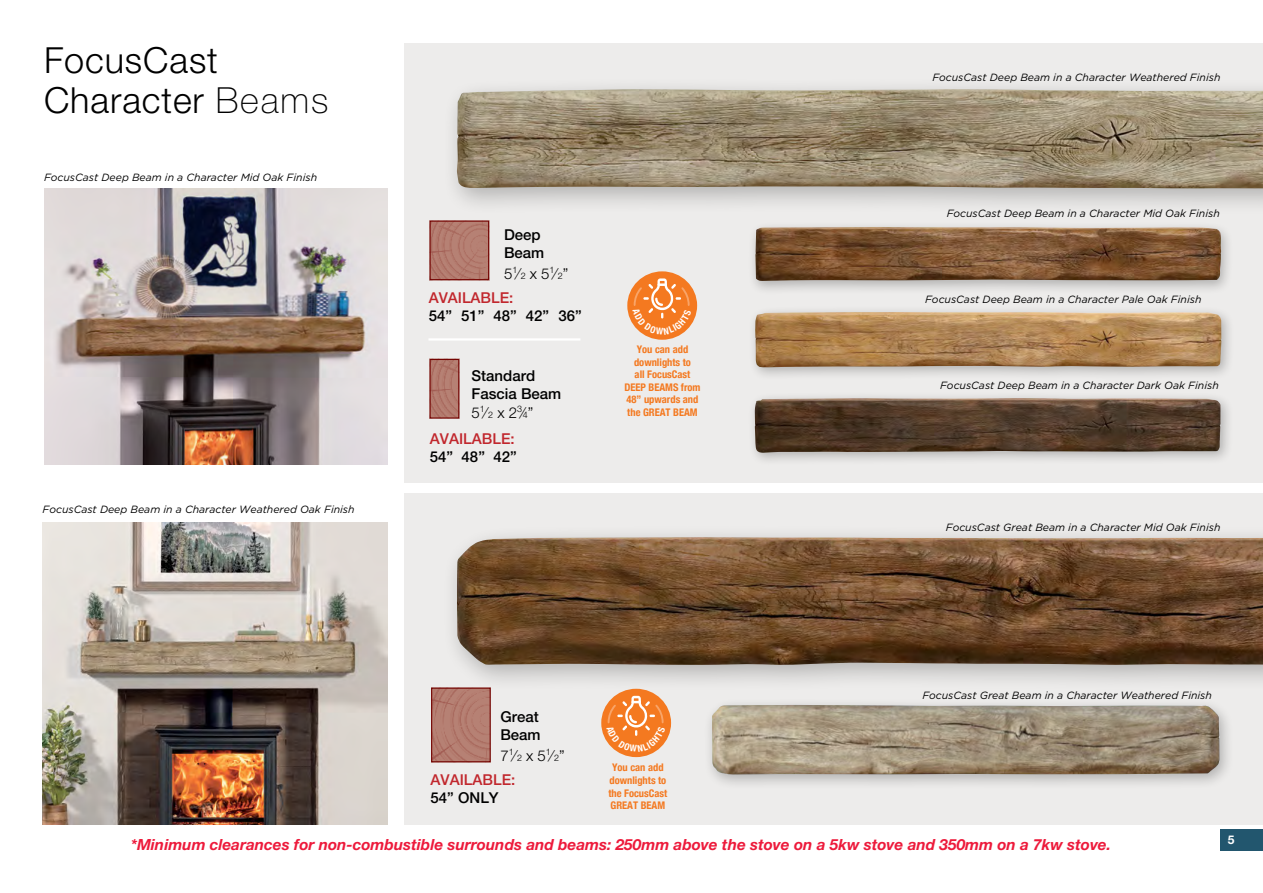
<style>
.page{position:relative;width:1263px;height:893px;background:#fff}
.page>*{position:absolute;margin:0;border:0;box-sizing:border-box;transform-origin:0 0}
.t1{font:300 36px/40.5px "Helvetica Neue";letter-spacing:.025em;color:#000}
.t2{font:italic 700 15.3px "Helvetica Neue";color:#ed1a3b}
.t3{font:500 15px/18px "Helvetica Neue";color:#000}
.t4{font:500 15px/24.3px "Helvetica Neue";color:#c1272d}
.t5{font:700 12px "Helvetica Neue";color:#fff}
.t6{font:italic 10.5px "Gotham";color:#000}
.t7{font:700 condensed 10.5px/12.6px "Helvetica Neue";color:#f47920;text-align:center}
.s1{font-weight:100}
.s2{font-weight:300;color:#000}
.s3{font-weight:300;font-size:9px;color:#000}
</style>
<div class="page">
<div style="left:405px;top:493px;width:858px;height:332px;background:#edeceb"></div>
<div style="left:1220px;top:829px;width:43px;height:21px;background:#22566e"></div>
<div style="left:405px;top:43px;width:858px;height:440px;background:#edeceb"></div>
<div style="left:703px;top:697px;width:531px;height:94px;background:#000;opacity:.25"></div>
<img style="left:712px;top:705px;width:507px;height:69px">
<div style="left:627px;top:271px;width:70px;height:69px;background:#f47920;border-radius:50%"></div>
<img style="left:433px;top:690px;width:56px;height:70px">
<div style="left:431px;top:688px;width:60px;height:74px;border:1px solid #740402"></div>
<hr style="left:428px;top:338px;width:152px;height:3px;background:#fff">
<img style="left:431px;top:223px;width:56px;height:55px">
<div style="left:429px;top:221px;width:60px;height:59px;border:1px solid #740402"></div>
<img style="left:431px;top:361px;width:26px;height:56px">
<div style="left:429px;top:359px;width:30px;height:60px;border:1px solid #740402"></div>
<img style="left:43px;top:522px;width:344px;height:303px">
<img style="left:44px;top:189px;width:343px;height:276px">
<div style="left:747px;top:220px;width:487px;height:75px;background:#000;opacity:.25"></div>
<img style="left:755px;top:227px;width:466px;height:54px">
<div style="left:747px;top:305px;width:488px;height:77px;background:#000;opacity:.25"></div>
<img style="left:755px;top:312px;width:466px;height:55px">
<div style="left:747px;top:391px;width:487px;height:76px;background:#000;opacity:.25"></div>
<img style="left:755px;top:398px;width:465px;height:55px">
<div style="left:442px;top:76px;width:821px;height:140px;background:#000;opacity:.25"></div>
<img style="left:457px;top:89px;width:806px;height:100px">
<div style="left:441px;top:524px;width:822px;height:168px;background:#000;opacity:.25"></div>
<img style="left:457px;top:537px;width:806px;height:128px">
<div style="left:601px;top:689px;width:70px;height:68px;background:#f47920;border-radius:50%"></div>
<svg style="left:632px;top:278px;width:59px;height:57px"></svg>
<svg style="left:606px;top:696px;width:59px;height:56px"></svg>
<h1 class="t1" style="left:44px;top:39px;width:286px">FocusCast<br>Character <span class="s1">Beams</span></h1>
<p class="t6" style="left:44px;top:171px;width:275px">FocusCast Deep Beam in a Character Mid Oak Finish</p>
<p class="t6" style="left:43px;top:503px;width:314px">FocusCast Deep Beam in a Character Weathered Oak Finish</p>
<h3 class="t3" style="left:504px;top:225px;width:42px">Deep<br>Beam</h3>
<h3 class="t4" style="left:429px;top:261px;width:141px;text-indent:75px"><span class="s2">5</span><sup>1</sup><span class="s2">⁄</span> <span class="s3">2</span> <span class="s2">x 5</span><sup>1</sup><span class="s2">⁄</span> <span class="s3">2</span><span class="s2">”<br></span>AVAILABLE:</h3>
<h3 class="t3" style="left:429px;top:307px;width:155px">54” 51” 48” 42” 36”</h3>
<h3 class="t3" style="left:472px;top:366px;width:91px">Standard<br>Fascia Beam</h3>
<h3 class="t4" style="left:430px;top:400px;width:105px;line-height:25.2px;text-indent:42px"><span class="s2">5</span><sup>1</sup><span class="s2">⁄</span> <span class="s3">2</span> <span class="s2">x 2</span><sup>3</sup><span class="s2">⁄</span><span class="s3">4</span><span class="s2">”<br></span>AVAILABLE:</h3>
<h3 class="t3" style="left:430px;top:447px;width:88px">54” 48” 42”</h3>
<p class="t7" style="left:624px;top:342px;width:78px">You can add downlights to<br>all FocusCast<br>DEEP BEAMS from<br>48” upwards and the GREAT BEAM</p>
<p class="t6" style="left:932px;top:71px;width:290px">FocusCast Deep Beam in a Character Weathered Finish</p>
<p class="t6" style="left:947px;top:207px;width:275px">FocusCast Deep Beam in a Character Mid Oak Finish</p>
<p class="t6" style="left:925px;top:293px;width:278px">FocusCast Deep Beam in a Character Pale Oak Finish</p>
<p class="t6" style="left:940px;top:378px;width:280px">FocusCast Deep Beam in a Character Dark Oak Finish</p>
<p class="t6" style="left:946px;top:520px;width:276px">FocusCast Great Beam in a Character Mid Oak Finish</p>
<h3 class="t3" style="left:500px;top:707px;width:42px">Great<br>Beam</h3>
<h3 class="t4" style="left:431px;top:743px;width:136px;text-indent:70px"><span class="s2">7</span><sup>1</sup><span class="s2">⁄</span> <span class="s3">2</span> <span class="s2">x 5</span><sup>1</sup><span class="s2">⁄</span> <span class="s3">2</span><span class="s2">”<br></span>AVAILABLE:</h3>
<h3 class="t3" style="left:431px;top:789px;width:70px">54” ONLY</h3>
<p class="t7" style="left:608px;top:761px;width:60px">You can add downlights to the FocusCast<br>GREAT BEAM</p>
<p class="t6" style="left:922px;top:688px;width:291px">FocusCast Great Beam in a Character Weathered Finish</p>
<h2 class="t2" style="left:131px;top:835px;width:982px">*Minimum clearances for non-combustible surrounds and beams: 250mm above the stove on a 5kw stove and 350mm on a 7kw stove.</h2>
<p class="t5" style="left:1228px;top:832px;width:8px">5</p>
</div>
